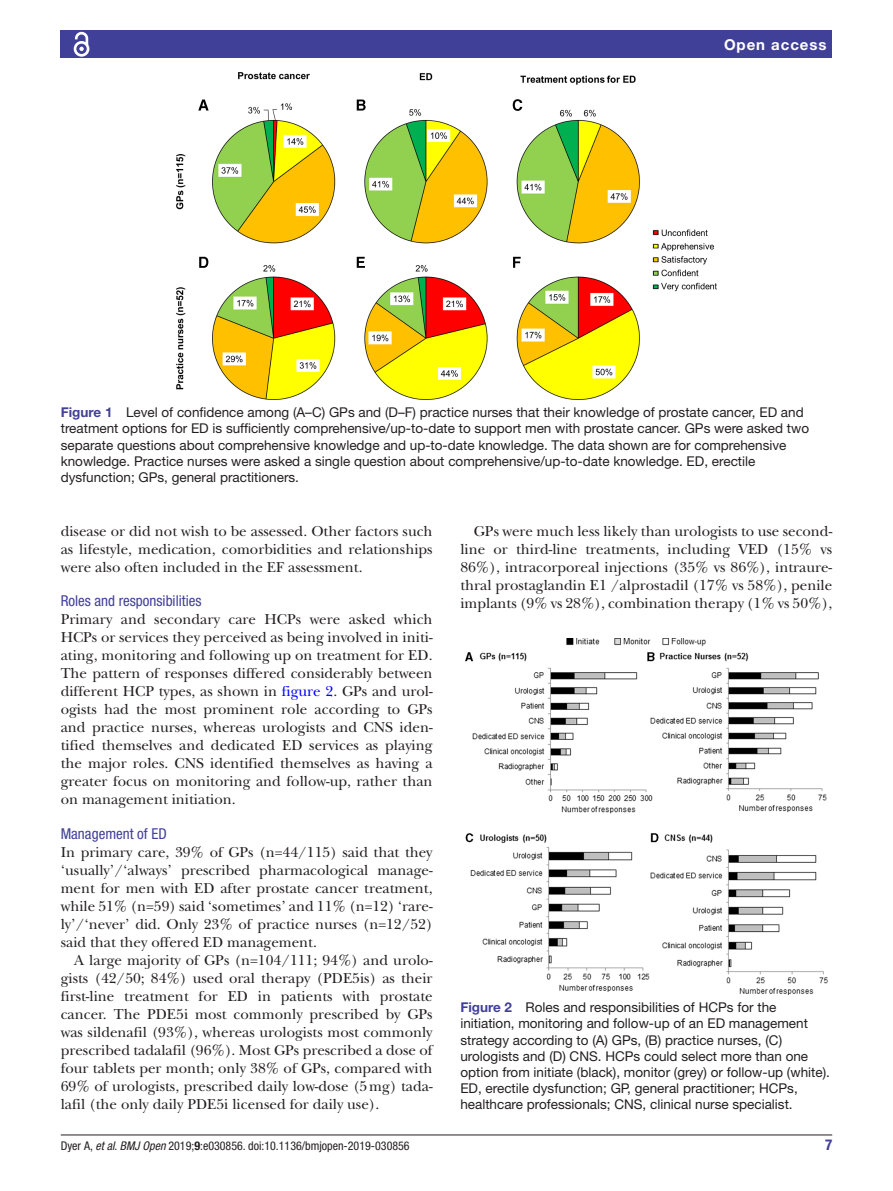
<style>
.page{position:relative;width:893px;height:1191px;background:#fff}
.page>*{position:absolute;margin:0;border:0;box-sizing:border-box;transform-origin:0 0}
.t1{font:15px/18px "New Baskerville";color:#231f20;text-align:justify}
.t2{font:condensed 15px "Helvetica Neue LT Std";color:#414099}
.t3{font:700 15px "Helvetica Neue LT Std";letter-spacing:.065em;color:#fff}
.t4{font:700 condensed 15px "Helvetica Neue LT Std";color:#414099}
.t5{font:13.5px/16.2px "Helvetica Neue LT Std";color:#231f20}
.t6{font:condensed 12px "Helvetica Neue LT Std";color:#231f20}
.s1{font-weight:700;color:#414099}
.s2{color:#00f}
.s3{font-style:italic}
.s4{font-weight:700}
</style>
<div class="page">
<hr style="left:61px;top:1134px;width:771px;height:1px;background:#231f20">
<div style="left:61px;top:31px;width:771px;height:27px;background:#414099"></div>
<svg style="left:73px;top:31px;width:17px;height:26px"></svg>
<img style="left:176px;top:73px;width:540px;height:326px">
<img style="left:466px;top:639px;width:361px;height:355px">
<p class="t3" style="left:724px;top:35px;width:104px">Open access</p>
<p class="t5" style="left:61px;top:404px;width:750px"><span class="s1">Figure 1</span> Level of confidence among (A–C) GPs and (D–F) practice nurses that their knowledge of prostate cancer, ED and treatment options for ED is sufficiently comprehensive/up-to-date to support men with prostate cancer. GPs were asked two separate questions about comprehensive knowledge and up-to-date knowledge. The data shown are for comprehensive knowledge. Practice nurses were asked a single question about comprehensive/up-to-date knowledge. ED, erectile dysfunction; GPs, general practitioners.</p>
<p class="t1" style="left:61px;top:522px;width:373px">disease or did not wish to be assessed. Other factors such as lifestyle, medication, comorbidities and relationships were also often included in the EF assessment.</p>
<p class="t2" style="left:61px;top:592px;width:142px">Roles and responsibilities</p>
<p class="t1" style="left:61px;top:610px;width:373px">Primary and secondary care HCPs were asked which HCPs or services they perceived as being involved in initi&shy;ating, monitoring and following up on treatment for ED.<br>The pattern of responses differed considerably between different HCP types, as shown in <span class="s2">figure 2</span>. GPs and urol&shy;ogists had the most prominent role according to GPs and practice nurses, whereas urologists and CNS iden&shy;tified themselves and dedicated ED services as playing the major roles. CNS identified themselves as having a greater focus on monitoring and follow-up, rather than on management initiation.</p>
<p class="t2" style="left:61px;top:825px;width:107px">Management of ED</p>
<p class="t1" style="left:61px;top:843px;width:373px">In primary care, 39% of GPs (n=44/115) said that they ‘usually’/‘always’ prescribed pharmacological manage&shy;ment for men with ED after prostate cancer treatment, while 51% (n=59) said ‘sometimes’ and 11% (n=12) ‘rare&shy;ly’/‘never’ did. Only 23% of practice nurses (n=12/52) said that they offered ED management.</p>
<p class="t1" style="left:61px;top:951px;width:373px;text-indent:14px">A large majority of GPs (n=104/111; 94%) and urolo&shy;gists (42/50; 84%) used oral therapy (PDE5is) as their first-line treatment for ED in patients with prostate cancer. The PDE5i most commonly prescribed by GPs was sildenafil (93%), whereas urologists most commonly prescribed tadalafil (96%). Most GPs prescribed a dose of four tablets per month; only 38% of GPs, compared with 69% of urologists, prescribed daily low-dose (5mg) tada&shy;lafil (the only daily PDE5i licensed for daily use).</p>
<p class="t1" style="left:460px;top:522px;width:373px;text-indent:13px">GPs were much less likely than urologists to use second&shy;line or third-line treatments, including VED (15% vs 86%), intracorporeal injections (35% vs 86%), intraure&shy;thral prostaglandin E1 /alprostadil (17% vs 58%), penile implants (9% vs 28%), combination therapy (1% vs 50%),</p>
<p class="t5" style="left:460px;top:999px;width:371px"><span class="s1">Figure 2</span> Roles and responsibilities of HCPs for the initiation, monitoring and follow-up of an ED management strategy according to (A) GPs, (B) practice nurses, (C) urologists and (D) CNS. HCPs could select more than one option from initiate (black), monitor (grey) or follow-up (white).<br>ED, erectile dysfunction; GP, general practitioner; HCPs, healthcare professionals; CNS, clinical nurse specialist.</p>
<p class="t6" style="left:61px;top:1138px;width:350px">Dyer A, <span class="s3">et al</span>. <span class="s3">BMJ Open</span> 2019;<span class="s4">9</span>:e030856. doi:10.1136/bmjopen-2019-030856</p>
<p class="t4" style="left:825px;top:1135px;width:9px">7</p>
</div>
